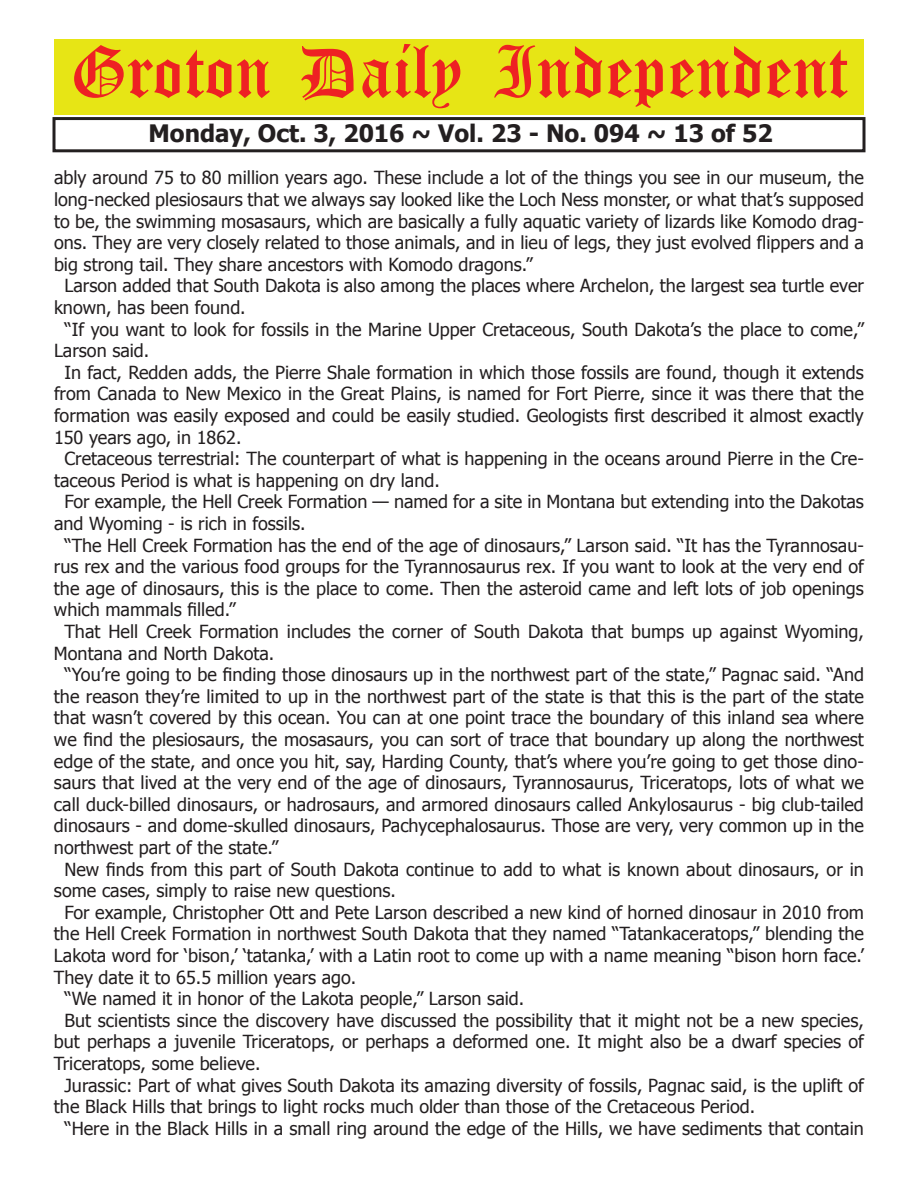
<style>
.page{position:relative;width:918px;height:1188px;background:#fff}
.page>*{position:absolute;margin:0;border:0;box-sizing:border-box;transform-origin:0 0}
.t1{font:54px "Old English Five";color:#ee2123}
.t2{font:700 24px "Tahoma";color:#231f20}
.t3{font:18px "Tahoma";color:#231f20}
</style>
<div class="page">
<div style="left:52px;top:117px;width:814px;height:35px;border:3px solid #231f20"></div>
<div style="left:54px;top:40px;width:810px;height:75px;background:#e7e515"></div>
<h1 class="t1" style="left:70px;top:47px;width:779px">Groton Daily Independent</h1>
<h2 class="t2" style="left:148px;top:116px;width:626px">Monday, Oct. 3, 2016 ~ Vol. 23 - No. 094 ~ 13 of 52</h2>
<p class="t3" style="left:54px;top:166px;width:811px">ably around 75 to 80 million years ago. These include a lot of the things you see in our museum, the</p>
<p class="t3" style="left:54px;top:187px;width:811px">long-necked plesiosaurs that we always say looked like the Loch Ness monster, or what that’s supposed</p>
<p class="t3" style="left:54px;top:209px;width:811px">to be, the swimming mosasaurs, which are basically a fully aquatic variety of lizards like Komodo drag-</p>
<p class="t3" style="left:54px;top:231px;width:811px">ons. They are very closely related to those animals, and in lieu of legs, they just evolved flippers and a</p>
<p class="t3" style="left:54px;top:252px;width:480px">big strong tail. They share ancestors with Komodo dragons.”</p>
<p class="t3" style="left:64px;top:274px;width:801px">Larson added that South Dakota is also among the places where Archelon, the largest sea turtle ever</p>
<p class="t3" style="left:54px;top:295px;width:193px">known, has been found.</p>
<p class="t3" style="left:64px;top:317px;width:801px">“If you want to look for fossils in the Marine Upper Cretaceous, South Dakota’s the place to come,”</p>
<p class="t3" style="left:54px;top:339px;width:97px">Larson said.</p>
<p class="t3" style="left:64px;top:360px;width:801px">In fact, Redden adds, the Pierre Shale formation in which those fossils are found, though it extends</p>
<p class="t3" style="left:54px;top:382px;width:811px">from Canada to New Mexico in the Great Plains, is named for Fort Pierre, since it was there that the</p>
<p class="t3" style="left:54px;top:403px;width:811px">formation was easily exposed and could be easily studied. Geologists first described it almost exactly</p>
<p class="t3" style="left:54px;top:425px;width:189px">150 years ago, in 1862.</p>
<p class="t3" style="left:64px;top:447px;width:801px">Cretaceous terrestrial: The counterpart of what is happening in the oceans around Pierre in the Cre-</p>
<p class="t3" style="left:54px;top:468px;width:387px">taceous Period is what is happening on dry land.</p>
<p class="t3" style="left:64px;top:490px;width:801px">For example, the Hell Creek Formation — named for a site in Montana but extending into the Dakotas</p>
<p class="t3" style="left:54px;top:511px;width:253px">and Wyoming - is rich in fossils.</p>
<p class="t3" style="left:64px;top:533px;width:801px">“The Hell Creek Formation has the end of the age of dinosaurs,” Larson said. “It has the Tyrannosau-</p>
<p class="t3" style="left:54px;top:555px;width:811px">rus rex and the various food groups for the Tyrannosaurus rex. If you want to look at the very end of</p>
<p class="t3" style="left:54px;top:576px;width:811px">the age of dinosaurs, this is the place to come. Then the asteroid came and left lots of job openings</p>
<p class="t3" style="left:54px;top:598px;width:183px">which mammals filled.”</p>
<p class="t3" style="left:64px;top:619px;width:801px">That Hell Creek Formation includes the corner of South Dakota that bumps up against Wyoming,</p>
<p class="t3" style="left:54px;top:641px;width:222px">Montana and North Dakota.</p>
<p class="t3" style="left:64px;top:663px;width:801px">“You’re going to be finding those dinosaurs up in the northwest part of the state,” Pagnac said. “And</p>
<p class="t3" style="left:54px;top:684px;width:811px">the reason they’re limited to up in the northwest part of the state is that this is the part of the state</p>
<p class="t3" style="left:54px;top:706px;width:811px">that wasn’t covered by this ocean. You can at one point trace the boundary of this inland sea where</p>
<p class="t3" style="left:54px;top:727px;width:811px">we find the plesiosaurs, the mosasaurs, you can sort of trace that boundary up along the northwest</p>
<p class="t3" style="left:54px;top:749px;width:812px">edge of the state, and once you hit, say, Harding County, that’s where you’re going to get those dino-</p>
<p class="t3" style="left:54px;top:771px;width:811px">saurs that lived at the very end of the age of dinosaurs, Tyrannosaurus, Triceratops, lots of what we</p>
<p class="t3" style="left:54px;top:792px;width:811px">call duck-billed dinosaurs, or hadrosaurs, and armored dinosaurs called Ankylosaurus - big club-tailed</p>
<p class="t3" style="left:54px;top:814px;width:811px">dinosaurs - and dome-skulled dinosaurs, Pachycephalosaurus. Those are very, very common up in the</p>
<p class="t3" style="left:54px;top:835px;width:226px">northwest part of the state.”</p>
<p class="t3" style="left:64px;top:857px;width:801px">New finds from this part of South Dakota continue to add to what is known about dinosaurs, or in</p>
<p class="t3" style="left:54px;top:879px;width:344px">some cases, simply to raise new questions.</p>
<p class="t3" style="left:64px;top:900px;width:801px">For example, Christopher Ott and Pete Larson described a new kind of horned dinosaur in 2010 from</p>
<p class="t3" style="left:54px;top:922px;width:811px">the Hell Creek Formation in northwest South Dakota that they named “Tatankaceratops,” blending the</p>
<p class="t3" style="left:54px;top:943px;width:811px">Lakota word for ‘bison,’ ‘tatanka,’ with a Latin root to come up with a name meaning “bison horn face.’</p>
<p class="t3" style="left:54px;top:965px;width:304px">They date it to 65.5 million years ago.</p>
<p class="t3" style="left:64px;top:987px;width:461px">“We named it in honor of the Lakota people,” Larson said.</p>
<p class="t3" style="left:64px;top:1008px;width:801px">But scientists since the discovery have discussed the possibility that it might not be a new species,</p>
<p class="t3" style="left:54px;top:1030px;width:811px">but perhaps a juvenile Triceratops, or perhaps a deformed one. It might also be a dwarf species of</p>
<p class="t3" style="left:54px;top:1051px;width:208px">Triceratops, some believe.</p>
<p class="t3" style="left:64px;top:1073px;width:801px">Jurassic: Part of what gives South Dakota its amazing diversity of fossils, Pagnac said, is the uplift of</p>
<p class="t3" style="left:54px;top:1095px;width:703px">the Black Hills that brings to light rocks much older than those of the Cretaceous Period.</p>
<p class="t3" style="left:64px;top:1116px;width:801px">“Here in the Black Hills in a small ring around the edge of the Hills, we have sediments that contain</p>
</div>
